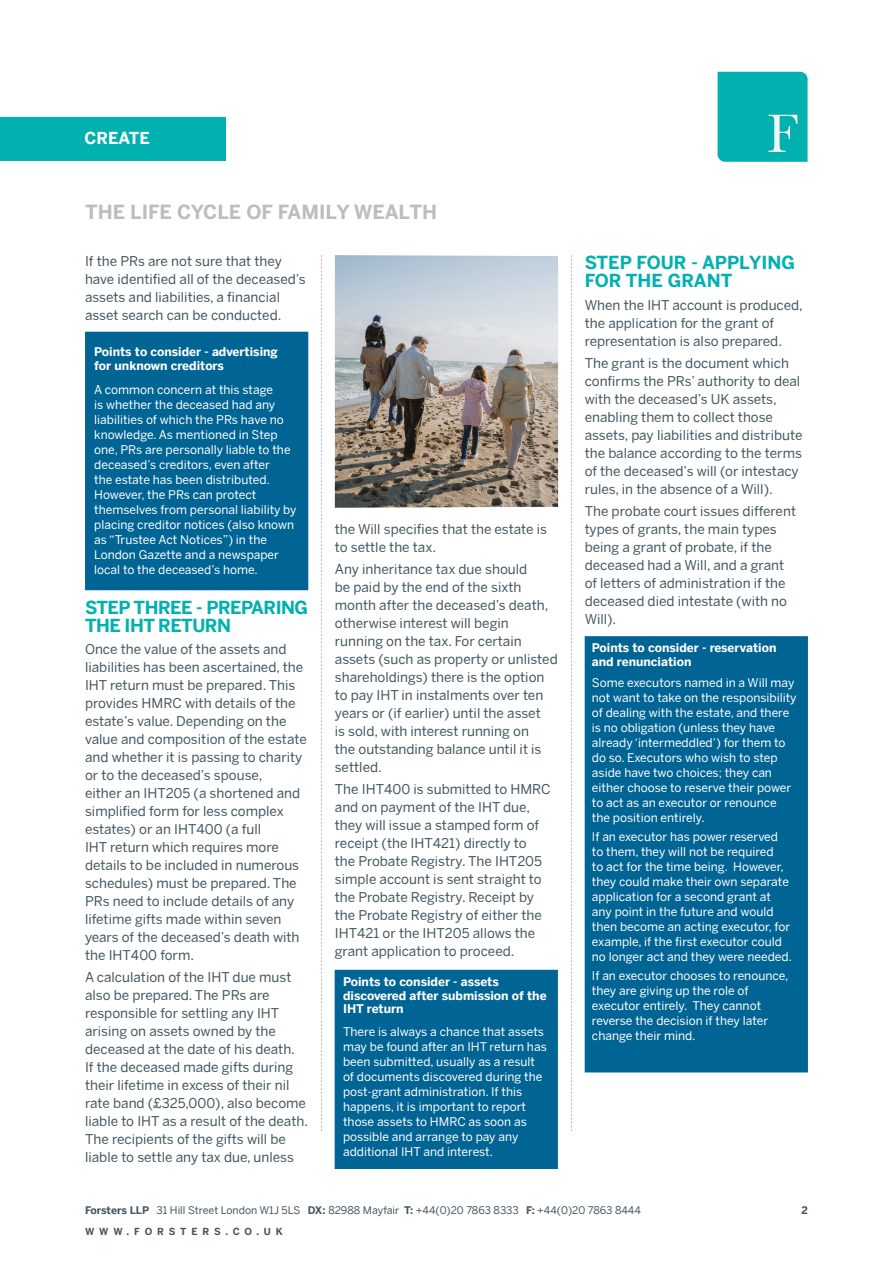
<style>
.page{position:relative;width:893px;height:1263px;background:#fff}
.page>*{position:absolute;margin:0;border:0;box-sizing:border-box;transform-origin:0 0}
.t1{font:700 19.5px "Benton Sans";color:#bcbdc0}
.t2{font:700 18px/18px "Benton Sans";letter-spacing:-.03em;color:#00b1b0}
.t3{font:700 18px/18px "Benton Sans";color:#00b1b0}
.t4{font:700 16.5px "Benton Sans";color:#fff}
.t5{font:13.5px/18px "Benton Sans";color:#45555f}
.t6{font:12px/15px "Benton Sans";color:#fff}
.t7{font:700 12px/13.5px "Benton Sans";color:#fff}
.t8{font:10.5px "Benton Sans";color:#45555f}
.t9{font:700 10.5px "Benton Sans";color:#45555f}
.t10{font:700 9.75px "Benton Sans";letter-spacing:.5em;color:#45555f}
.s1{font-weight:700}
</style>
<div class="page">
<div style="left:718px;top:72px;width:90px;height:90px;background:#00b1b0"></div>
<svg style="left:571px;top:255px;width:1px;height:876px"></svg>
<svg style="left:321px;top:255px;width:1px;height:876px"></svg>
<div style="left:85px;top:332px;width:223px;height:258px;background:#006494"></div>
<div style="left:335px;top:970px;width:223px;height:199px;background:#006494"></div>
<div style="left:0;top:117px;width:225px;height:44px;background:#00b1b0"></div>
<div style="left:585px;top:636px;width:223px;height:436px;background:#006494;border:3px solid #006494"></div>
<img style="left:335px;top:255px;width:223px;height:253px">
<p class="t4" style="left:84px;top:128px;width:67px">CREATE</p>
<h1 class="t1" style="left:85px;top:201px;width:353px">THE LIFE CYCLE OF FAMILY WEALTH</h1>
<p class="t5" style="left:85px;top:252px;width:222px">If the PRs are not sure that they have identified all of the deceased’s assets and liabilities, a financial asset search can be conducted.</p>
<h2 class="t3" style="left:585px;top:253px;width:212px">STEP FOUR - APPLYING<br>FOR THE GRANT</h2>
<p class="t5" style="left:585px;top:295px;width:220px">When the IHT account is produced, the application for the grant of representation is also prepared.</p>
<p class="t5" style="left:585px;top:354px;width:219px">The grant is the document which confirms the PRs’ authority to deal with the deceased’s UK assets, enabling them to collect those assets, pay liabilities and distribute the balance according to the terms of the deceased’s will (or intestacy rules, in the absence of a Will).</p>
<p class="t5" style="left:585px;top:502px;width:213px">The probate court issues different types of grants, the main types being a grant of probate, if the deceased had a Will, and a grant of letters of administration if the deceased died intestate (with no<br>Will).</p>
<p class="t7" style="left:94px;top:344px;width:185px;line-height:14.7px">Points to consider - advertising for unknown creditors</p>
<p class="t6" style="left:94px;top:382px;width:204px">A common concern at this stage<br>is whether the deceased had any liabilities of which the PRs have no knowledge. As mentioned in Step one, PRs are personally liable to the deceased’s creditors, even after<br>the estate has been distributed.<br>However, the PRs can protect themselves from personal liability by placing creditor notices (also known as “Trustee Act Notices”) in the<br>London Gazette and a newspaper local to the deceased’s home.</p>
<h2 class="t2" style="left:85px;top:598px;width:225px">STEP THREE - PREPARING<br>THE IHT RETURN</h2>
<p class="t5" style="left:85px;top:640px;width:223px">Once the value of the assets and liabilities has been ascertained, the<br>IHT return must be prepared. This provides HMRC with details of the estate’s value. Depending on the value and composition of the estate and whether it is passing to charity or to the deceased’s spouse,<br>either an IHT205 (a shortened and simplified form for less complex estates) or an IHT400 (a full<br>IHT return which requires more details to be included in numerous schedules) must be prepared. The<br>PRs need to include details of any lifetime gifts made within seven years of the deceased’s death with the IHT400 form.</p>
<p class="t5" style="left:85px;top:968px;width:225px">A calculation of the IHT due must also be prepared. The PRs are responsible for settling any IHT arising on assets owned by the deceased at the date of his death.<br>If the deceased made gifts during their lifetime in excess of their nil rate band (£325,000), also become liable to IHT as a result of the death.<br>The recipients of the gifts will be liable to settle any tax due, unless</p>
<p class="t7" style="left:343px;top:975px;width:205px">Points to consider - assets discovered after submission of the<br>IHT return</p>
<p class="t5" style="left:335px;top:519px;width:214px">the Will specifies that the estate is to settle the tax.</p>
<p class="t5" style="left:335px;top:560px;width:224px">Any inheritance tax due should<br>be paid by the end of the sixth month after the deceased’s death, otherwise interest will begin running on the tax. For certain assets (such as property or unlisted shareholdings) there is the option to pay IHT in instalments over ten years or (if earlier) until the asset<br>is sold, with interest running on<br>the outstanding balance until it is settled.</p>
<p class="t5" style="left:335px;top:780px;width:217px">The IHT400 is submitted to HMRC and on payment of the IHT due, they will issue a stamped form of receipt (the IHT421) directly to<br>the Probate Registry. The IHT205 simple account is sent straight to the Probate Registry. Receipt by the Probate Registry of either the<br>IHT421 or the IHT205 allows the grant application to proceed.</p>
<p class="t7" style="left:592px;top:641px;width:186px">Points to consider - reservation and renunciation</p>
<p class="t6" style="left:592px;top:675px;width:206px">Some executors named in a Will may not want to take on the responsibility of dealing with the estate, and there is no obligation (unless they have already ‘intermeddled’) for them to do so. Executors who wish to step aside have two choices; they can either choose to reserve their power to act as an executor or renounce the position entirely.</p>
<p class="t6" style="left:592px;top:829px;width:202px">If an executor has power reserved to them, they will not be required<br>to act for the time being. However, they could make their own separate application for a second grant at any point in the future and would then become an acting executor, for example, if the first executor could no longer act and they were needed.</p>
<p class="t6" style="left:592px;top:968px;width:198px">If an executor chooses to renounce, they are giving up the role of executor entirely. They cannot reverse the decision if they later change their mind.</p>
<p class="t6" style="left:343px;top:1023px;width:205px">There is always a chance that assets may be found after an IHT return has been submitted, usually as a result of documents discovered during the post-grant administration. If this happens, it is important to report those assets to HMRC as soon as possible and arrange to pay any additional IHT and interest.</p>
<p class="t8" style="left:85px;top:1204px;width:557px"><span class="s1">Forsters LLP</span> 31 Hill Street London W1J 5LS <span class="s1">DX:</span> 82988 Mayfair <span class="s1">T:</span> +44(0)20 7863 8333 <span class="s1">F:</span> +44(0)20 7863 8444</p>
<p class="t10" style="left:85px;top:1226px;width:199px">WWW.FORSTERS.CO.UK</p>
<p class="t9" style="left:801px;top:1204px;width:8px">2</p>
</div>
